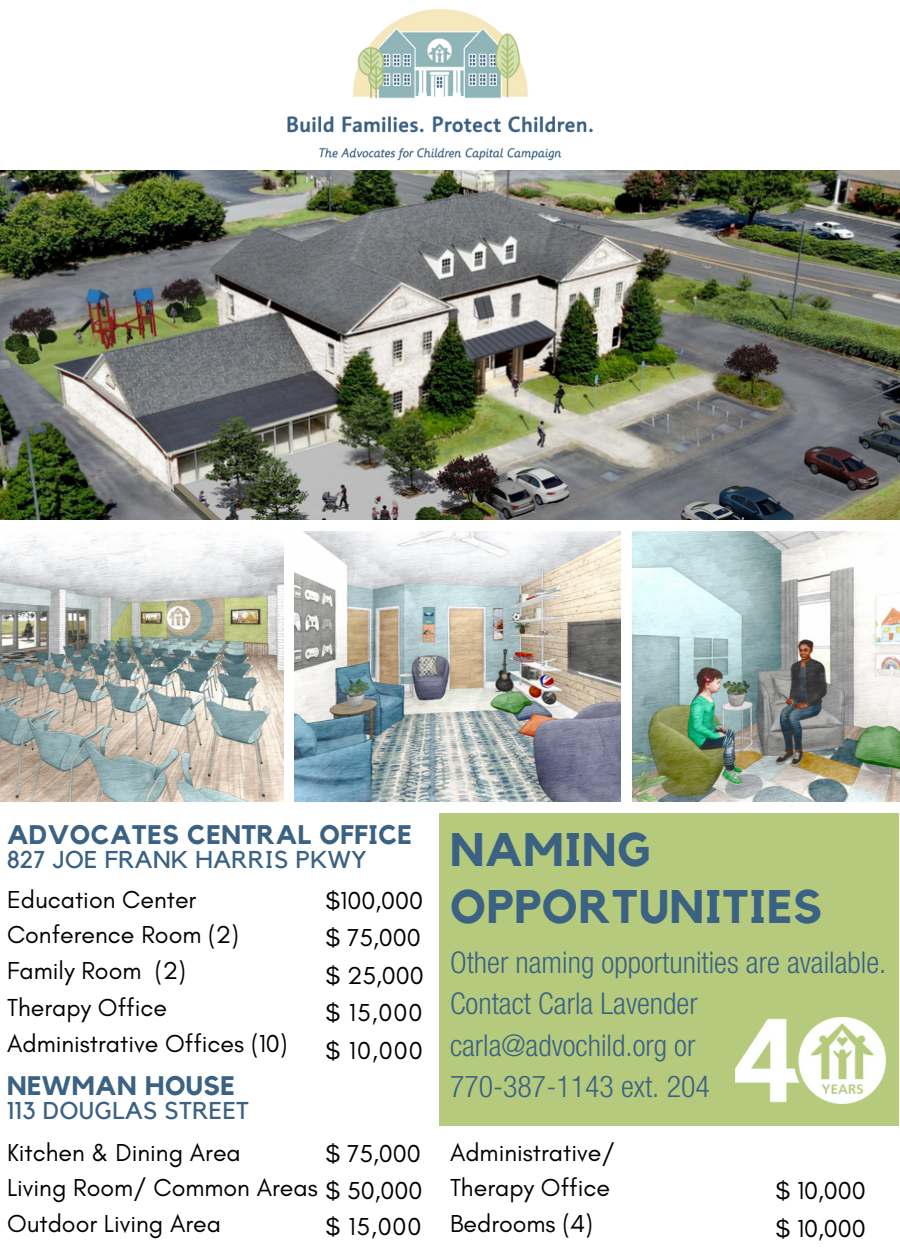
<style>
.page{position:relative;width:900px;height:1260px;background:#fff}
.page>*{position:absolute;margin:0;border:0;box-sizing:border-box;transform-origin:0 0}
.t1{font:700 47px/56.2px "Kollektif";letter-spacing:.02em;color:#3b6283}
.t2{font:300 condensed 30px/41.2px "Helvetica Neue";color:#3b6283}
.t3{font:700 26.75px "Kollektif";letter-spacing:.02em;color:#3b6283}
.t4{font:25px/35.5px "Glacial Indifference";color:#000}
.t5{font:24.25px "Kollektif";letter-spacing:.02em;color:#3b6283}
</style>
<div class="page">
<img style="left:295px;top:532px;width:326px;height:270px">
<img style="left:0;top:532px;width:283px;height:270px">
<img style="left:632px;top:532px;width:268px;height:270px">
<img style="left:0;top:171px;width:900px;height:349px">
<img style="left:287px;top:9px;width:306px;height:152px">
<div style="left:439px;top:813px;width:460px;height:312px;background:#b5ca7d"></div>
<img style="left:735px;top:1018px;width:150px;height:86px">
<p class="t3" style="left:7px;top:822px;width:407px">ADVOCATES CENTRAL OFFICE</p>
<p class="t5" style="left:7px;top:848px;width:361px">827 JOE FRANK HARRIS PKWY</p>
<p class="t4" style="left:7px;top:881px;width:233px">Education Center<br>Conference Room (2)<br>Family Room (2)</p>
<p class="t4" style="left:326px;top:881px;width:100px;line-height:37.5px">$100,000 $ 75,000 $ 25,000 $ 15,000 $ 10,000</p>
<p class="t4" style="left:7px;top:990px;width:282px">Therapy Office<br>Administrative Offices (10)</p>
<p class="t3" style="left:7px;top:1073px;width:230px">NEWMAN HOUSE</p>
<p class="t5" style="left:7px;top:1100px;width:244px">113 DOUGLAS STREET</p>
<h1 class="t1" style="left:450px;top:824px;width:374px">NAMING<br>OPPORTUNITIES</h1>
<p class="t2" style="left:450px;top:945px;width:438px">Other naming opportunities are available.<br>Contact Carla Lavender carla@advochild.org or<br>770-387-1143 ext. 204</p>
<p class="t4" style="left:7px;top:1134px;width:312px">Kitchen &amp; Dining Area<br>Living Room/ Common Areas<br>Outdoor Living Area</p>
<p class="t4" style="left:450px;top:1134px;width:166px">Administrative/<br>Therapy Office<br>Bedrooms (4)</p>
<p class="t4" style="left:326px;top:1135px;width:99px;line-height:36.5px;text-align:justify">$ 75,000 $ 50,000 $ 15,000</p>
<p class="t4" style="left:776px;top:1172px;width:92px;line-height:37.5px">$ 10,000 $ 10,000</p>
</div>
